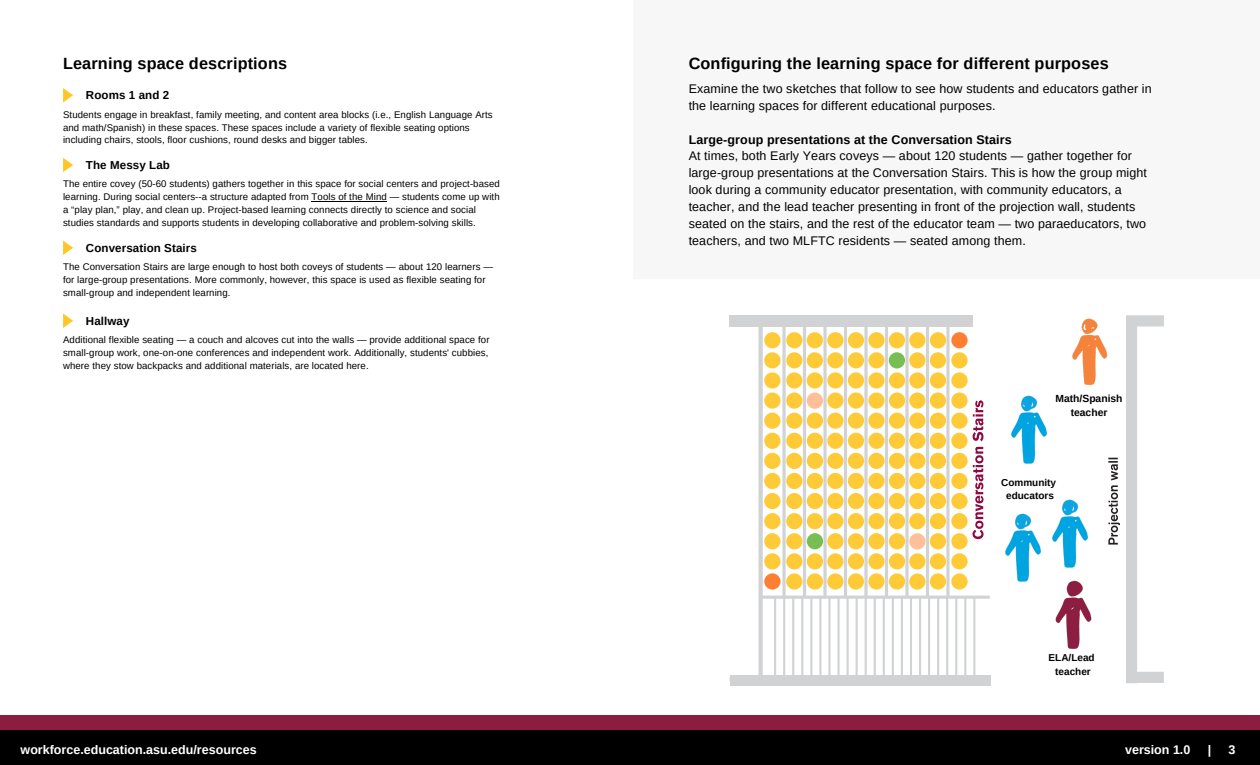
<style>
.page{position:relative;width:1260px;height:765px;background:#fff}
.page>*{position:absolute;margin:0;border:0;box-sizing:border-box;transform-origin:0 0}
.t1{font:700 16.25px "Arimo";letter-spacing:.01em;color:#000}
.t2{font:12.5px/16.9px "Arimo";letter-spacing:.01em;color:#000}
.t3{font:700 12.5px "Arimo";color:#fff}
.t4{font:700 12.5px "Arimo";letter-spacing:.01em;color:#000}
.t5{font:700 11.5px "Arimo";letter-spacing:.01em;color:#000}
.t6{font:700 10.38px "Arimo";color:#000}
.t7{font:700 10px "Arimo";color:#000}
.t8{font:9.62px/12.9px "Arimo";letter-spacing:.01em;color:#000}
</style>
<div class="page">
<svg style="left:63px;top:88px;width:10px;height:14px"></svg>
<div style="left:0;top:730px;width:1260px;height:35px;background:#000"></div>
<div style="left:0;top:716px;width:1260px;height:14px;background:#8c1d40"></div>
<div style="left:634px;top:0;width:626px;height:278px;background:#f7f7f8"></div>
<hr style="left:759px;top:322px;width:4px;height:356px;background:#d0d2d3">
<svg style="left:946px;top:326px;width:4px;height:270px"></svg>
<hr style="left:926px;top:324px;width:3px;height:273px;background:#d0d2d3">
<svg style="left:905px;top:326px;width:4px;height:270px"></svg>
<hr style="left:885px;top:324px;width:3px;height:273px;background:#d0d2d3">
<svg style="left:864px;top:326px;width:4px;height:270px"></svg>
<hr style="left:844px;top:324px;width:3px;height:273px;background:#d0d2d3">
<svg style="left:823px;top:326px;width:4px;height:270px"></svg>
<hr style="left:803px;top:324px;width:3px;height:273px;background:#d0d2d3">
<svg style="left:782px;top:326px;width:4px;height:270px"></svg>
<hr style="left:847px;top:597px;width:2px;height:81px;background:#d0d2d3">
<hr style="left:856px;top:597px;width:2px;height:81px;background:#d0d2d3">
<hr style="left:865px;top:597px;width:2px;height:81px;background:#d0d2d3">
<hr style="left:874px;top:597px;width:2px;height:81px;background:#d0d2d3">
<hr style="left:810px;top:597px;width:2px;height:81px;background:#d0d2d3">
<hr style="left:819px;top:597px;width:2px;height:81px;background:#d0d2d3">
<hr style="left:828px;top:597px;width:3px;height:81px;background:#d0d2d3">
<hr style="left:837px;top:597px;width:3px;height:81px;background:#d0d2d3">
<hr style="left:774px;top:597px;width:2px;height:81px;background:#d0d2d3">
<hr style="left:783px;top:597px;width:2px;height:81px;background:#d0d2d3">
<hr style="left:792px;top:597px;width:2px;height:81px;background:#d0d2d3">
<hr style="left:801px;top:597px;width:2px;height:81px;background:#d0d2d3">
<hr style="left:883px;top:597px;width:2px;height:81px;background:#d0d2d3">
<hr style="left:892px;top:597px;width:2px;height:81px;background:#d0d2d3">
<hr style="left:901px;top:597px;width:2px;height:81px;background:#d0d2d3">
<hr style="left:910px;top:597px;width:2px;height:81px;background:#d0d2d3">
<hr style="left:919px;top:597px;width:2px;height:81px;background:#d0d2d3">
<hr style="left:928px;top:597px;width:2px;height:81px;background:#d0d2d3">
<hr style="left:937px;top:597px;width:2px;height:81px;background:#d0d2d3">
<hr style="left:946px;top:597px;width:2px;height:81px;background:#d0d2d3">
<hr style="left:955px;top:597px;width:2px;height:81px;background:#d0d2d3">
<hr style="left:964px;top:597px;width:2px;height:81px;background:#d0d2d3">
<hr style="left:973px;top:597px;width:2px;height:81px;background:#d0d2d3">
<hr style="left:761px;top:596px;width:229px;height:3px;background:#d0d2d3">
<div style="left:730px;top:315px;width:243px;height:11px;background:#d0d2d3"></div>
<div style="left:730px;top:675px;width:261px;height:11px;background:#d0d2d3"></div>
<svg style="left:1108px;top:458px;width:12px;height:87px"></svg>
<svg style="left:1126px;top:315px;width:38px;height:368px"></svg>
<img style="left:1055px;top:580px;width:37px;height:69px">
<img style="left:1072px;top:318px;width:36px;height:67px">
<img style="left:1011px;top:395px;width:36px;height:69px">
<img style="left:1052px;top:499px;width:36px;height:69px">
<img style="left:1005px;top:513px;width:36px;height:69px">
<svg style="left:764px;top:332px;width:220px;height:258px"></svg>
<svg style="left:63px;top:158px;width:10px;height:14px"></svg>
<hr style="left:312px;top:201px;width:75px;height:1px;background:#000">
<svg style="left:63px;top:241px;width:10px;height:14px"></svg>
<svg style="left:63px;top:314px;width:10px;height:14px"></svg>
<p class="t1" style="left:63px;top:54px;width:226px">Learning space descriptions</p>
<p class="t1" style="left:689px;top:54px;width:422px">Configuring the learning space for different purposes</p>
<p class="t5" style="left:86px;top:89px;width:85px">Rooms 1 and 2</p>
<p class="t8" style="left:63px;top:108px;width:431px">Students engage in breakfast, family meeting, and content area blocks (i.e., English Language Arts and math/Spanish) in these spaces. These spaces include a variety of flexible seating options including chairs, stools, floor cushions, round desks and bigger tables.</p>
<p class="t5" style="left:86px;top:159px;width:85px">The Messy Lab</p>
<p class="t8" style="left:63px;top:178px;width:438px">The entire covey (50-60 students) gathers together in this space for social centers and project-based learning. During social centers--a structure adapted from Tools of the Mind — students come up with a “play plan,” play, and clean up. Project-based learning connects directly to science and social studies standards and supports students in developing collaborative and problem-solving skills.</p>
<p class="t5" style="left:86px;top:241px;width:112px">Conversation Stairs</p>
<p class="t8" style="left:63px;top:260px;width:431px">The Conversation Stairs are large enough to host both coveys of students — about 120 learners — for large-group presentations. More commonly, however, this space is used as flexible seating for small-group and independent learning.</p>
<p class="t5" style="left:86px;top:314px;width:45px">Hallway</p>
<p class="t8" style="left:63px;top:333px;width:428px">Additional flexible seating — a couch and alcoves cut into the walls — provide additional space for small-group work, one-on-one conferences and independent work. Additionally, students' cubbies, where they stow backpacks and additional materials, are located here.</p>
<p class="t2" style="left:689px;top:80px;width:465px">Examine the two sketches that follow to see how students and educators gather in the learning spaces for different educational purposes.</p>
<p class="t4" style="left:689px;top:132px;width:325px">Large-group presentations at the Conversation Stairs</p>
<p class="t2" style="left:689px;top:148px;width:460px">At times, both Early Years coveys — about 120 students — gather together for large-group presentations at the Conversation Stairs. This is how the group might look during a community educator presentation, with community educators, a teacher, and the lead teacher presenting in front of the projection wall, students seated on the stairs, and the rest of the educator team — two paraeducators, two teachers, and two MLFTC residents — seated among them.</p>
<p class="t6" style="left:1056px;top:392px;width:69px">Math/Spanish</p>
<p class="t6" style="left:1071px;top:406px;width:38px">teacher</p>
<p class="t7" style="left:1001px;top:477px;width:56px">Community</p>
<p class="t7" style="left:1006px;top:490px;width:49px">educators</p>
<p class="t7" style="left:1049px;top:652px;width:48px">ELA/Lead</p>
<p class="t7" style="left:1055px;top:666px;width:37px">teacher</p>
<p class="t3" style="left:21px;top:743px;width:238px">workforce.education.asu.edu/resources</p>
<p class="t3" style="left:1125px;top:743px;width:67px">version 1.0</p>
<p class="t3" style="left:1208px;top:743px;width:5px">|</p>
<p class="t3" style="left:1229px;top:743px;width:8px">3</p>
</div>
